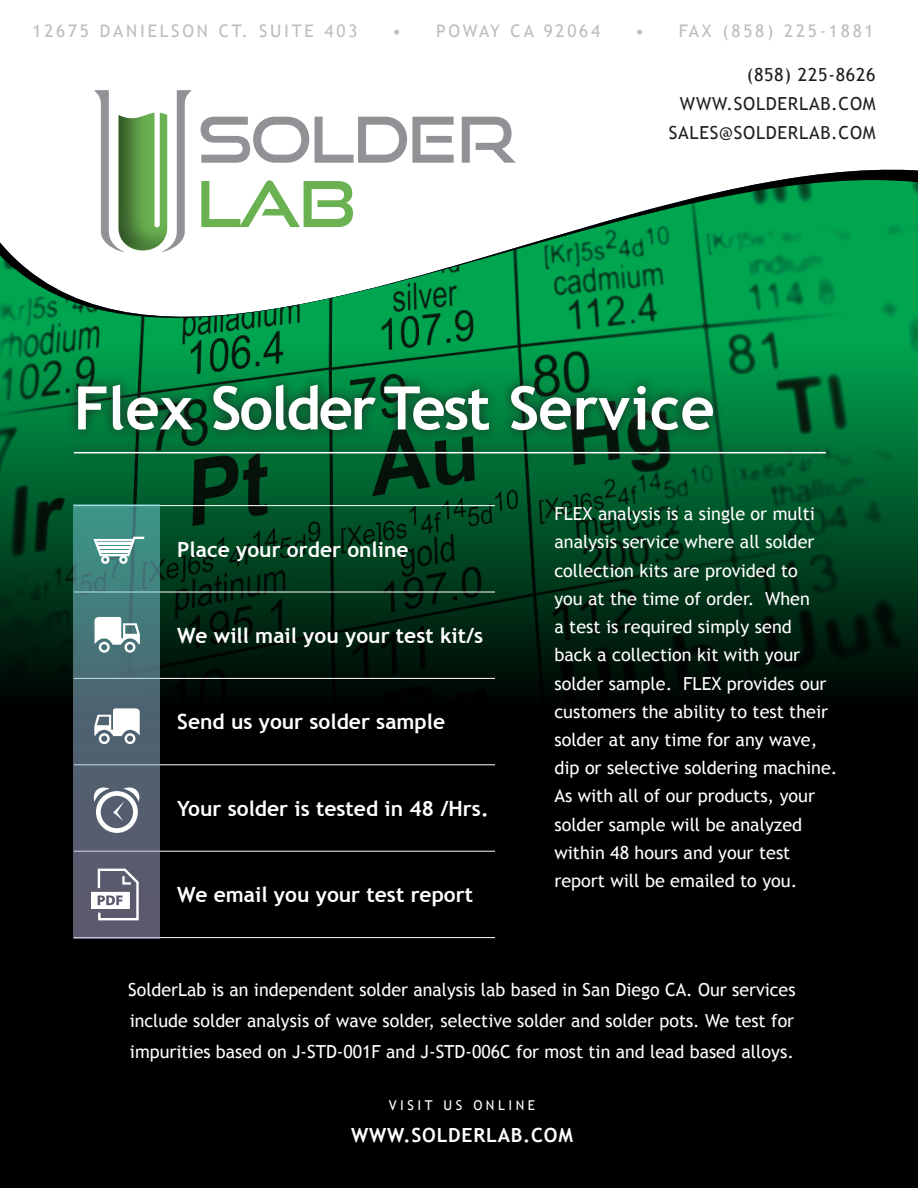
<style>
.page{position:relative;width:918px;height:1188px;background:#fff}
.page>*{position:absolute;margin:0;border:0;box-sizing:border-box;transform-origin:0 0}
.t1{font:700 60px "Trebuchet MS";letter-spacing:-.02em;color:#fff}
.t2{font:700 21px "Trebuchet MS";color:#fff}
.t3{font:700 19.5px "Trebuchet MS";letter-spacing:.04em;color:#fff}
.t4{font:18px/28.2px "Trebuchet MS";color:#fff}
.t5{font:18px/28.8px "Trebuchet MS";letter-spacing:.04em;color:#231f20;text-align:right}
.t6{font:17.4px "Trebuchet MS";letter-spacing:.16em;color:#bcbdc0}
.t7{font:13.5px "Trebuchet MS";letter-spacing:.26em;color:#fff}
</style>
<div class="page">
<img style="left:0;top:180px;width:918px;height:537px">
<div style="left:0;top:717px;width:918px;height:471px;background:#000"></div>
<hr style="left:74px;top:505px;width:421px;height:1px;background:#fff">
<hr style="left:74px;top:592px;width:421px;height:1px;background:#fff">
<hr style="left:74px;top:678px;width:421px;height:1px;background:#fff">
<hr style="left:74px;top:764px;width:421px;height:1px;background:#fff">
<hr style="left:74px;top:851px;width:421px;height:1px;background:#fff">
<hr style="left:74px;top:937px;width:421px;height:1px;background:#fff">
<svg style="left:74px;top:505px;width:86px;height:433px;background:#4e6f77"></svg>
<svg style="left:94px;top:537px;width:50px;height:27px"></svg>
<hr style="left:97px;top:543px;width:35px;height:2px;background:#fff">
<hr style="left:98px;top:546px;width:33px;height:3px;background:#fff">
<hr style="left:100px;top:550px;width:29px;height:2px;background:#fff">
<svg style="left:95px;top:617px;width:45px;height:36px"></svg>
<svg style="left:94px;top:708px;width:46px;height:36px;background:#b5bdc3"></svg>
<svg style="left:92px;top:784px;width:50px;height:49px;background:#878d99"></svg>
<svg style="left:91px;top:869px;width:48px;height:51px;background:#9594a1"></svg>
<div style="left:67px;top:374px;width:657px;height:67px;background:#231f20;opacity:.9"></div>
<div style="left:63px;top:440px;width:773px;height:25px;background:#231f20;opacity:.9"></div>
<hr style="left:74px;top:452px;width:752px;height:1px;background:#fff">
<svg style="left:201px;top:117px;width:108px;height:46px"></svg>
<svg style="left:315px;top:117px;width:139px;height:46px"></svg>
<svg style="left:462px;top:117px;width:54px;height:46px"></svg>
<svg style="left:201px;top:180px;width:152px;height:47px"></svg>
<svg style="left:94px;top:90px;width:98px;height:162px"></svg>
<p class="t6" style="left:33px;top:20px;width:326px">12675 DANIELSON CT. SUITE 403</p>
<p class="t6" style="left:392px;top:20px;width:210px">• POWAY CA 92064</p>
<p class="t6" style="left:635px;top:20px;width:240px">• FAX (858) 225-1881</p>
<p class="t5" style="left:669px;top:61px;width:208px">(858) 225-8626<br>WWW.SOLDERLAB.COM<br>SALES@SOLDERLAB.COM</p>
<h1 class="t1" style="left:74px;top:371px;width:643px">Flex Solder Test Service</h1>
<p class="t2" style="left:177px;top:536px;width:233px">Place your order online</p>
<p class="t2" style="left:177px;top:623px;width:308px">We will mail you your test kit/s</p>
<p class="t2" style="left:177px;top:709px;width:269px">Send us your solder sample</p>
<p class="t2" style="left:177px;top:795px;width:313px">Your solder is tested in 48 /Hrs.</p>
<p class="t2" style="left:177px;top:882px;width:297px">We email you your test report</p>
<p class="t4" style="left:554px;top:500px;width:285px">FLEX analysis is a single or multi analysis service where all solder collection kits are provided to<br>you at the time of order. When<br>a test is required simply send<br>back a collection kit with your solder sample. FLEX provides our customers the ability to test their solder at any time for any wave, dip or selective soldering machine.<br>As with all of our products, your solder sample will be analyzed within 48 hours and your test report will be emailed to you.</p>
<p class="t4" style="left:128px;top:974px;width:669px;line-height:31.2px;text-align:justify">SolderLab is an independent solder analysis lab based in San Diego CA. Our services include solder analysis of wave solder, selective solder and solder pots. We test for impurities based on J-STD-001F and J-STD-006C for most tin and lead based alloys.</p>
<p class="t7" style="left:389px;top:1097px;width:148px">VISIT US ONLINE</p>
<p class="t3" style="left:351px;top:1123px;width:223px">WWW.SOLDERLAB.COM</p>
</div>
